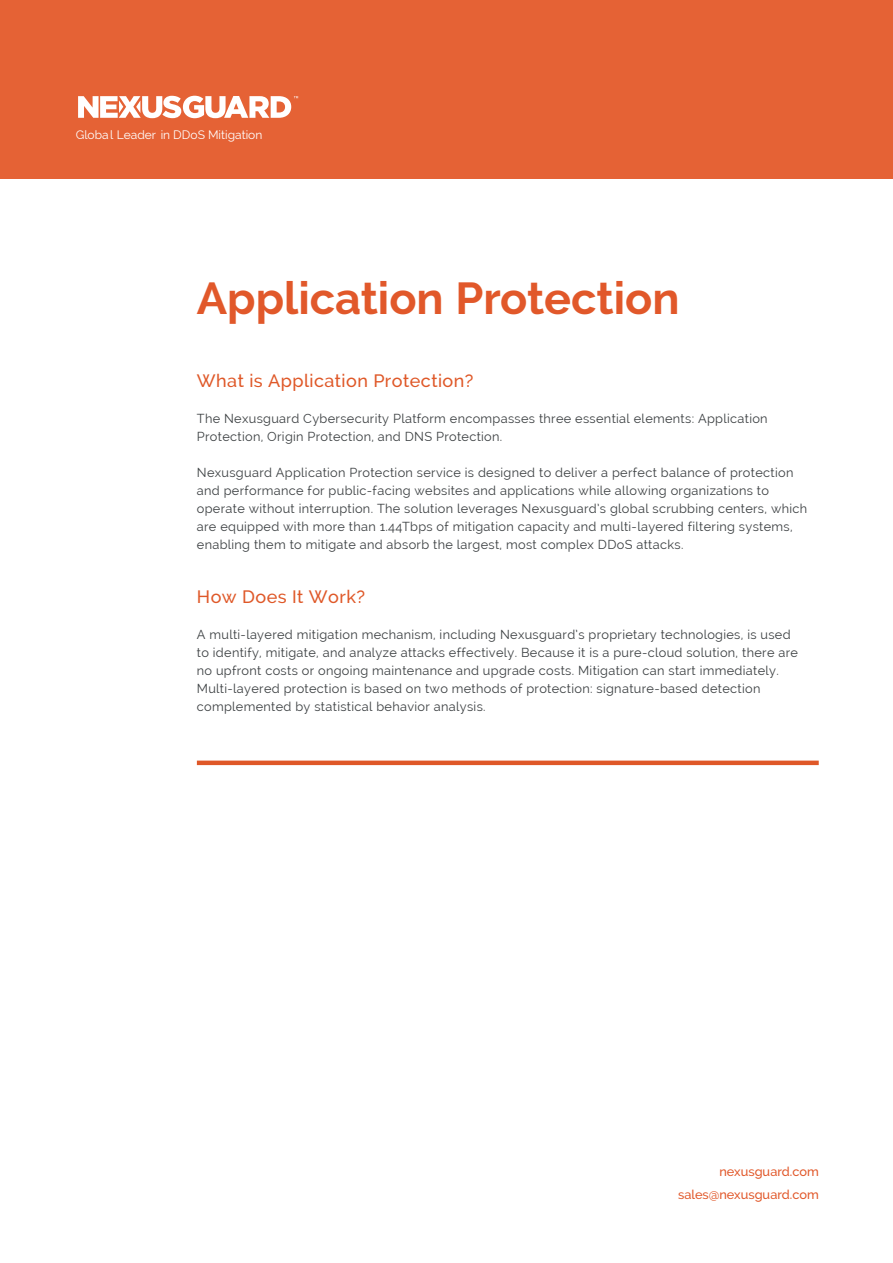
<style>
.page{position:relative;width:893px;height:1263px;background:#fff}
.page>*{position:absolute;margin:0;border:0;box-sizing:border-box;transform-origin:0 0}
.t1{font:700 45px "Raleway";color:#e1582a}
.t2{font:500 18px "Raleway";letter-spacing:.025em;color:#df5828}
.t3{font:12.75px/18px "Raleway";letter-spacing:.025em;color:#3b3f41}
.t4{font:500 12.75px "Raleway";color:#e1582a}
.t5{font:12px "Raleway";color:#fff}
</style>
<div class="page">
<hr style="left:197px;top:761px;width:622px;height:4px;background:#df5828">
<div style="left:0;top:0;width:893px;height:179px;background:#e56235"></div>
<svg style="left:78px;top:96px;width:220px;height:22px"></svg>
<p class="t5" style="left:76px;top:128px;width:188px">Global Leader in DDoS Mitigation</p>
<p class="t1" style="left:197px;top:273px;width:484px">Application Protection</p>
<p class="t2" style="left:197px;top:371px;width:278px">What is Application Protection?</p>
<p class="t3" style="left:197px;top:410px;width:572px">The Nexusguard Cybersecurity Platform encompasses three essential elements: Application<br>Protection, Origin Protection, and DNS Protection.</p>
<p class="t3" style="left:197px;top:464px;width:612px">Nexusguard Application Protection service is designed to deliver a perfect balance of protection and performance for public-facing websites and applications while allowing organizations to operate without interruption. The solution leverages Nexusguard’s global scrubbing centers, which are equipped with more than 1.44Tbps of mitigation capacity and multi-layered filtering systems, enabling them to mitigate and absorb the largest, most complex DDoS attacks.</p>
<p class="t2" style="left:197px;top:587px;width:170px">How Does It Work?</p>
<p class="t3" style="left:197px;top:626px;width:603px">A multi-layered mitigation mechanism, including Nexusguard’s proprietary technologies, is used to identify, mitigate, and analyze attacks effectively. Because it is a pure-cloud solution, there are no upfront costs or ongoing maintenance and upgrade costs. Mitigation can start immediately.<br>Multi-layered protection is based on two methods of protection: signature-based detection complemented by statistical behavior analysis.</p>
<p class="t4" style="left:719px;top:1164px;width:101px">nexusguard.com</p>
<p class="t4" style="left:678px;top:1187px;width:142px">sales@nexusguard.com</p>
</div>
